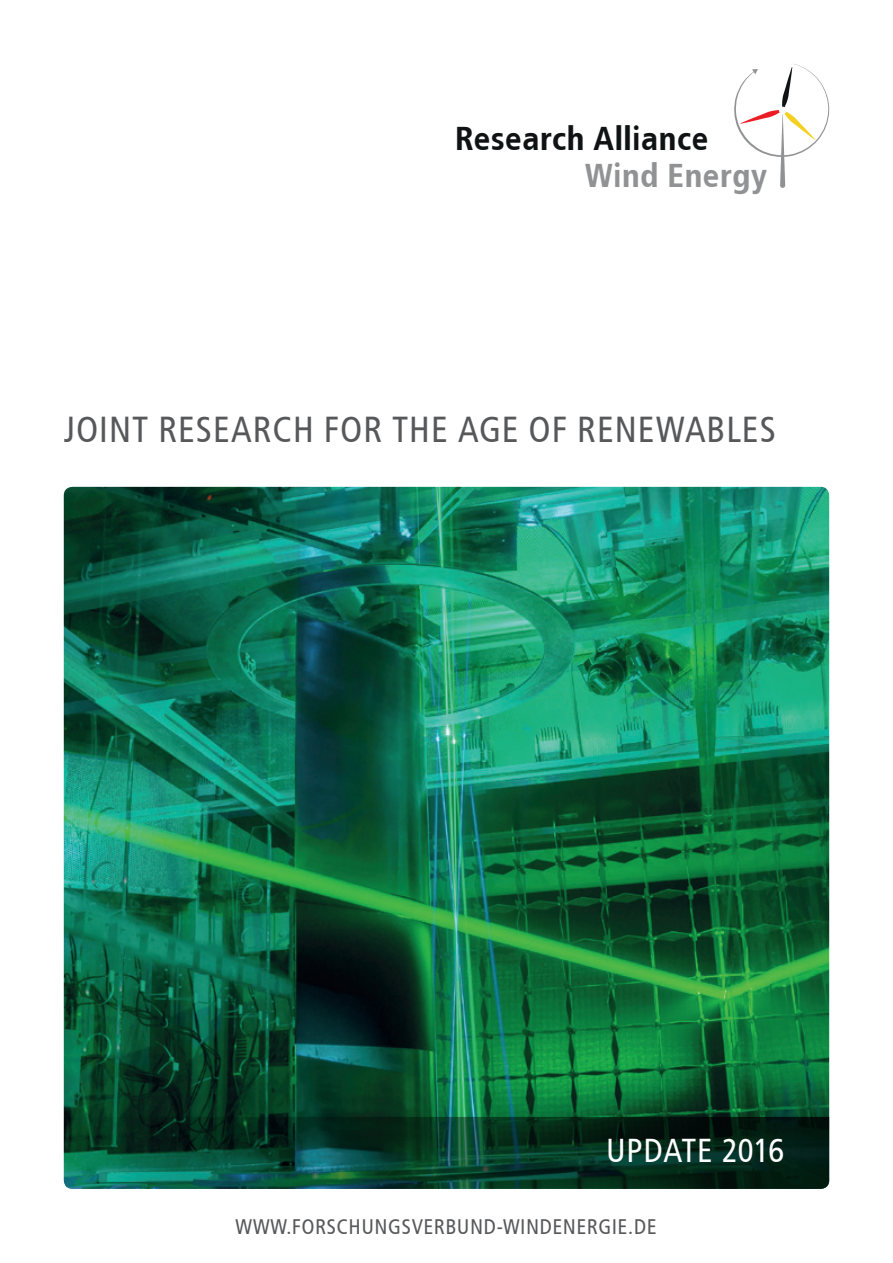
<style>
.page{position:relative;width:893px;height:1263px;background:#fff}
.page>*{position:absolute;margin:0;border:0;box-sizing:border-box;transform-origin:0 0}
.t1{font:36px "Transit";color:#57585a}
.t2{font:700 33.15px "Transit";color:#0f1313}
.t3{font:700 33.15px "Transit";color:#919293}
.t4{font:33px "Transit";letter-spacing:-.04em;color:#fff}
.t5{font:21px "Transit";color:#57585a}
</style>
<div class="page">
<svg style="left:734px;top:64px;width:95px;height:124px"></svg>
<img style="left:64px;top:487px;width:765px;height:630px">
<svg style="left:64px;top:1117px;width:765px;height:72px;background:#063929"></svg>
<h2 class="t2" style="left:455px;top:119px;width:256px">Research Alliance</h2>
<h2 class="t3" style="left:585px;top:156px;width:184px">Wind Energy</h2>
<h1 class="t1" style="left:64px;top:408px;width:715px">JOINT RESEARCH FOR THE AGE OF RENEWABLES</h1>
<h3 class="t4" style="left:606px;top:1131px;width:55px">UPDATE</h3>
<h3 class="t4" style="left:722px;top:1131px;width:65px">2016</h3>
<p class="t5" style="left:236px;top:1214px;width:423px">WWW.FORSCHUNGSVERBUND-WINDENERGIE.DE</p>
</div>
